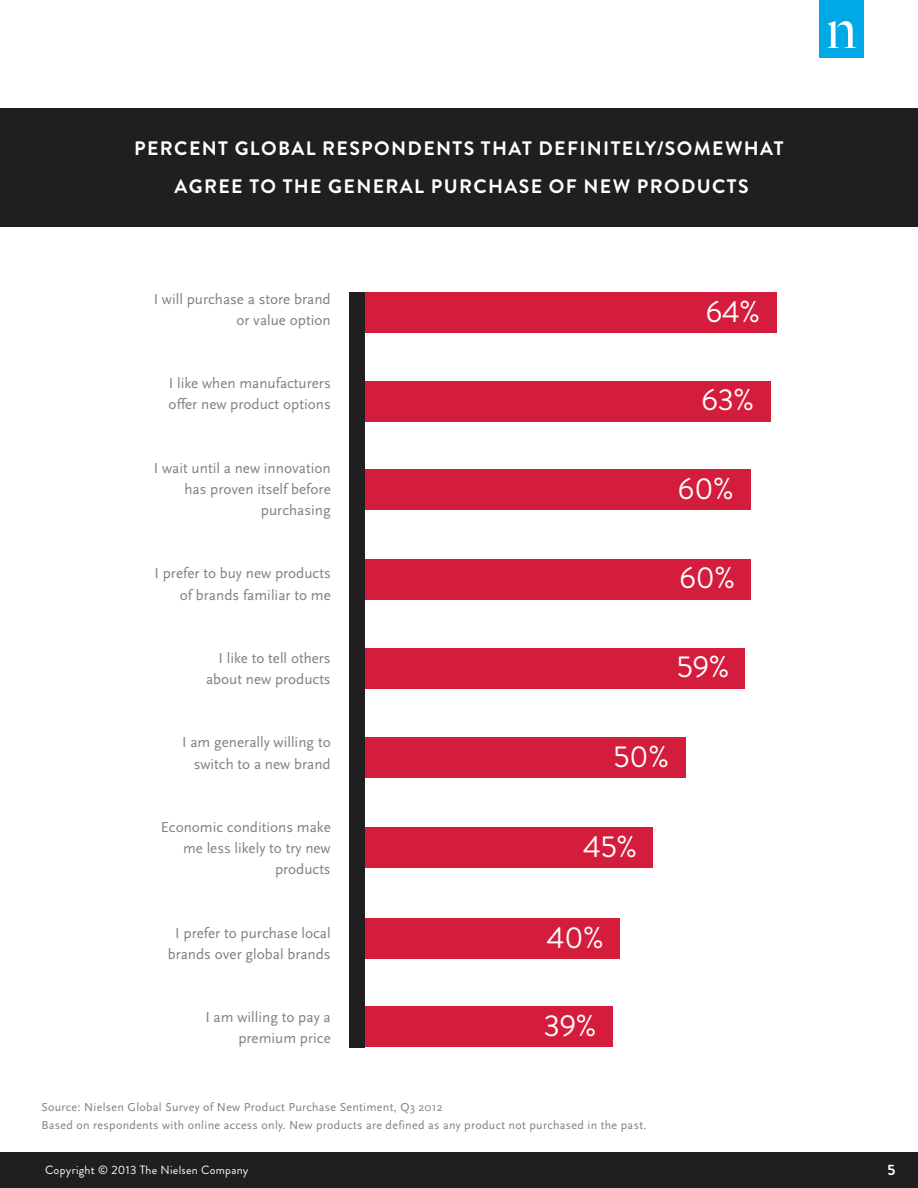
<style>
.page{position:relative;width:918px;height:1188px;background:#fff}
.page>*{position:absolute;margin:0;border:0;box-sizing:border-box;transform-origin:0 0}
.t1{font:30.15px "Brandon Grotesque";color:#fff}
.t2{font:700 19.5px/37.5px "Brandon Grotesque";letter-spacing:.07em;color:#fff;text-align:center}
.t3{font:15.15px/21.1px "Scala Sans OT";color:#807f83;text-align:right}
.t4{font:700 15px "Brandon Grotesque";color:#fff}
.t5{font:12px/18.8px "Scala Sans OT";letter-spacing:.025em;color:#807f83}
.t6{font:12px "Brandon Grotesque";letter-spacing:.025em;color:#fff}
</style>
<div class="page">
<div style="left:0;top:1152px;width:918px;height:36px;background:#201e1e"></div>
<div style="left:820px;top:0;width:44px;height:57px;background:#00a9e6"></div>
<svg style="left:828px;top:21px;width:28px;height:27px"></svg>
<div style="left:0;top:108px;width:918px;height:119px;background:#201e1e"></div>
<div style="left:357px;top:1006px;width:256px;height:41px;background:#d41d3c"></div>
<div style="left:357px;top:918px;width:263px;height:41px;background:#d41d3c"></div>
<div style="left:357px;top:827px;width:296px;height:41px;background:#d41d3c"></div>
<div style="left:357px;top:737px;width:329px;height:41px;background:#d41d3c"></div>
<div style="left:357px;top:648px;width:388px;height:41px;background:#d41d3c"></div>
<div style="left:357px;top:559px;width:394px;height:41px;background:#d41d3c"></div>
<div style="left:357px;top:469px;width:394px;height:41px;background:#d41d3c"></div>
<div style="left:357px;top:381px;width:414px;height:41px;background:#d41d3c"></div>
<div style="left:357px;top:292px;width:420px;height:41px;background:#d41d3c"></div>
<div style="left:350px;top:292px;width:15px;height:755px;background:#201e1e"></div>
<p class="t2" style="left:134px;top:130px;width:651px">PERCENT GLOBAL RESPONDENTS THAT DEFINITELY/SOMEWHAT<br>AGREE TO THE GENERAL PURCHASE OF NEW PRODUCTS</p>
<p class="t3" style="left:154px;top:289px;width:179px">I will purchase a store brand or value option</p>
<p class="t3" style="left:169px;top:373px;width:164px;text-align:left">I like when manufacturers offer new product options</p>
<p class="t3" style="left:154px;top:458px;width:178px">I wait until a new innovation has proven itself before purchasing</p>
<p class="t3" style="left:154px;top:563px;width:178px">I prefer to buy new products of brands familiar to me</p>
<p class="t3" style="left:206px;top:648px;width:126px">I like to tell others about new products</p>
<p class="t3" style="left:182px;top:732px;width:150px">I am generally willing to switch to a new brand</p>
<p class="t3" style="left:161px;top:817px;width:171px">Economic conditions make me less likely to try new products</p>
<p class="t3" style="left:168px;top:923px;width:165px;text-align:center">I prefer to purchase local brands over global brands</p>
<p class="t3" style="left:205px;top:1007px;width:127px">I am willing to pay a premium price</p>
<h1 class="t1" style="left:706px;top:294px;width:56px">64%</h1>
<h1 class="t1" style="left:701px;top:382px;width:54px">63%</h1>
<h1 class="t1" style="left:678px;top:471px;width:57px">60%</h1>
<h1 class="t1" style="left:679px;top:560px;width:57px">60%</h1>
<h1 class="t1" style="left:677px;top:649px;width:54px">59%</h1>
<h1 class="t1" style="left:614px;top:739px;width:57px">50%</h1>
<h1 class="t1" style="left:583px;top:829px;width:56px">45%</h1>
<h1 class="t1" style="left:547px;top:920px;width:59px">40%</h1>
<h1 class="t1" style="left:544px;top:1008px;width:54px">39%</h1>
<p class="t5" style="left:41px;top:1098px;width:606px">Source: Nielsen Global Survey of New Product Purchase Sentiment, Q3 2012<br>Based on respondents with online access only. New products are defined as any product not purchased in the past.</p>
<p class="t6" style="left:45px;top:1163px;width:205px">Copyright © 2013 The Nielsen Company</p>
<p class="t4" style="left:888px;top:1161px;width:9px">5</p>
</div>
